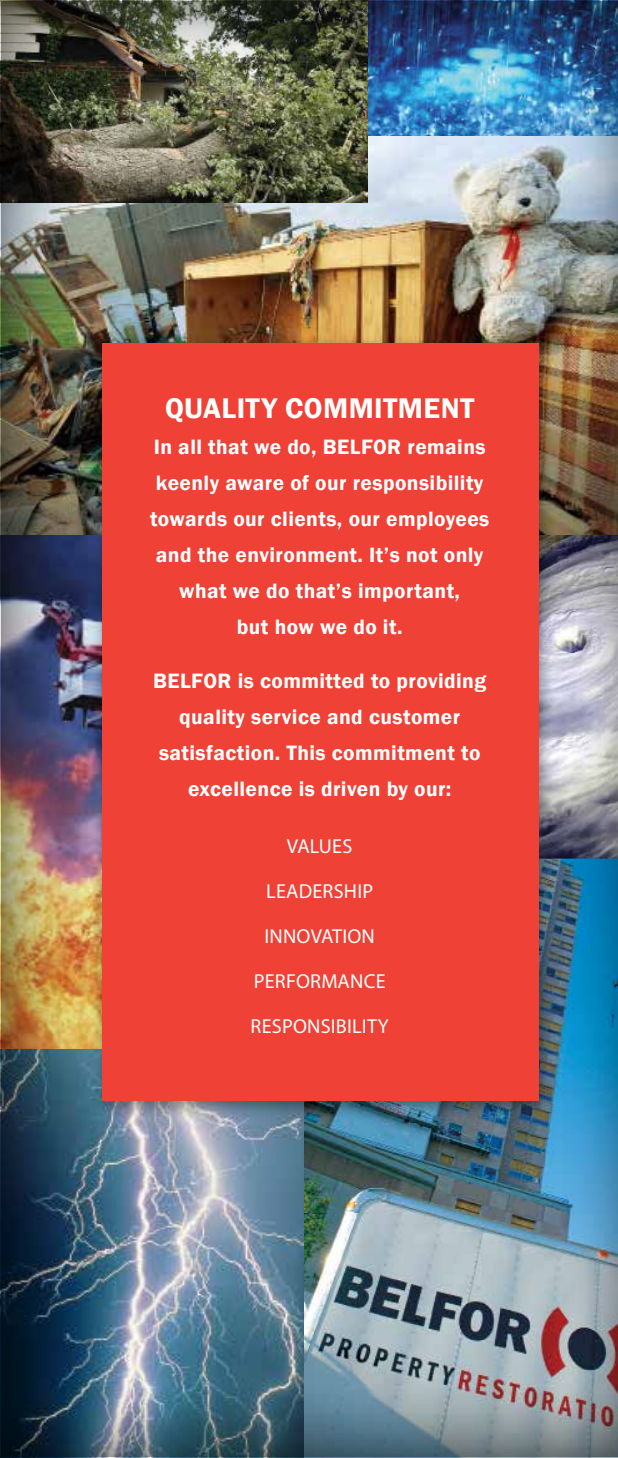
<style>
.page{position:relative;width:618px;height:1458px;background:#fff}
.page>*{position:absolute;margin:0;border:0;box-sizing:border-box;transform-origin:0 0}
.t1{font:600 29.25px "Franklin Gothic";letter-spacing:.015em;color:#fff}
.t2{font:600 21.38px/36px "Franklin Gothic";letter-spacing:.02em;color:#fff;text-align:center}
.t3{font:20.25px "Myriad Pro";letter-spacing:.01em;color:#fff}
</style>
<div class="page">
<div style="left:0;top:0;width:618px;height:1458px;background:#000;opacity:.75"></div>
<div style="left:91px;top:335px;width:463px;height:785px;background:#000;opacity:.4"></div>
<div style="left:103px;top:343px;width:436px;height:758px;background:#ef4135"></div>
<h1 class="t1" style="left:165px;top:391px;width:311px">QUALITY COMMITMENT</h1>
<p class="t2" style="left:150px;top:430px;width:341px">In all that we do, BELFOR remains keenly aware of our responsibility towards our clients, our employees and the environment. It’s not only what we do that’s important,<br>but how we do it.</p>
<p class="t2" style="left:153px;top:663px;width:334px">BELFOR is committed to providing quality service and customer satisfaction. This commitment to excellence is driven by our:</p>
<p class="t3" style="left:287px;top:833px;width:67px">VALUES</p>
<p class="t3" style="left:266px;top:878px;width:108px">LEADERSHIP</p>
<p class="t3" style="left:264px;top:923px;width:112px">INNOVATION</p>
<p class="t3" style="left:254px;top:968px;width:133px">PERFORMANCE</p>
<p class="t3" style="left:250px;top:1013px;width:140px">RESPONSIBILITY</p>
</div>
